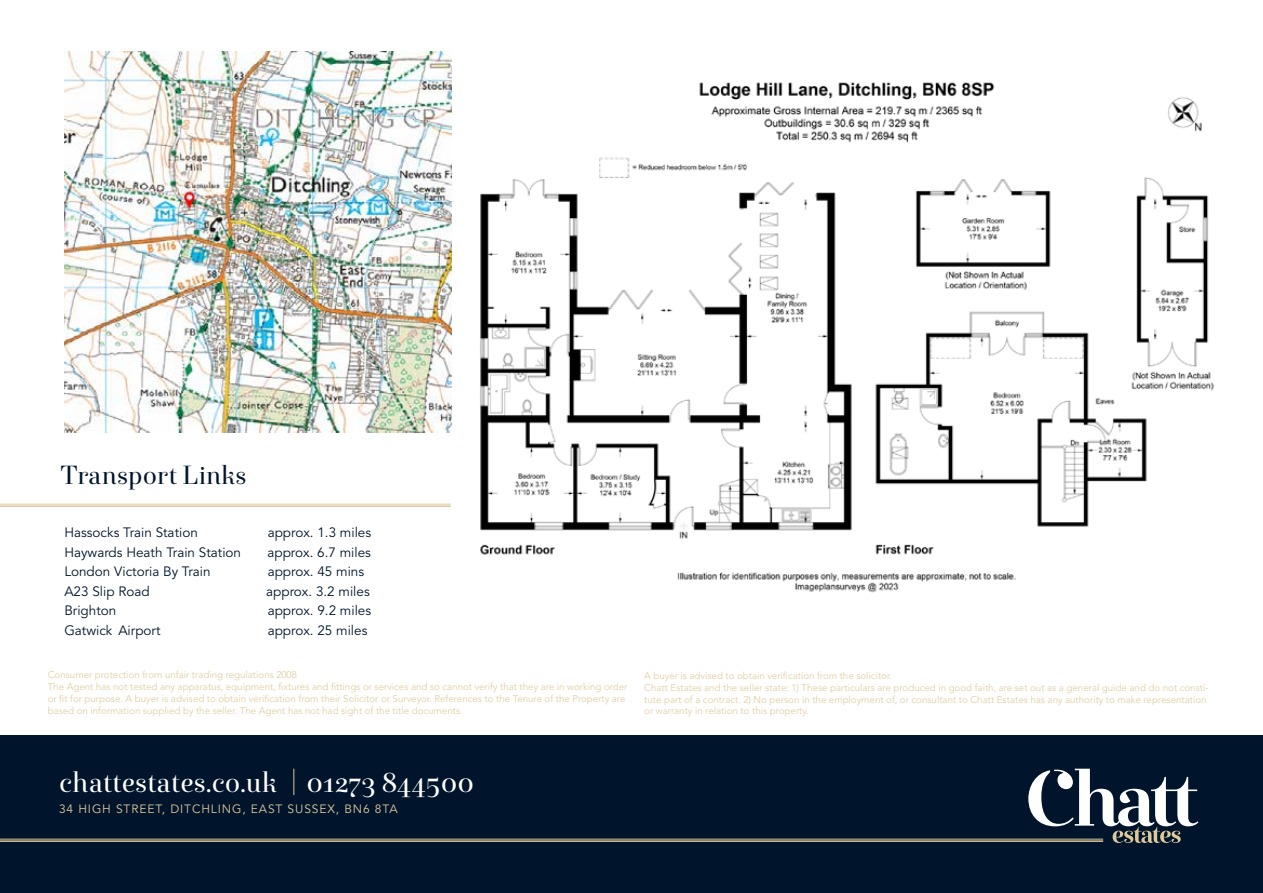
<style>
.page{position:relative;width:1263px;height:893px;background:#fff}
.page>*{position:absolute;margin:0;border:0;box-sizing:border-box;transform-origin:0 0}
.t1{font:28.5px "Exquise FY";color:#fff}
.t2{font:26.25px "Exquise FY";color:#00152c}
.t3{font:13.5px "Avenir LT Std";color:#00152c}
.t4{font:12px "Avenir LT Std";letter-spacing:.075em;color:#dfc99a}
.t5{font:300 9.75px/11.7px "Avenir LT Std";color:#dfc99a}
</style>
<div class="page">
<div style="left:0;top:736px;width:1263px;height:157px;background:#00152c"></div>
<hr style="left:0;top:839px;width:1103px;height:1px;background:#dfc99a">
<hr style="left:0;top:840px;width:1103px;height:2px;background:#dfc99a">
<svg style="left:1028px;top:769px;width:170px;height:74px"></svg>
<svg style="left:293px;top:769px;width:1px;height:26px"></svg>
<img style="left:64px;top:51px;width:387px;height:381px">
<hr style="left:0;top:504px;width:451px;height:1px;background:#dfc99a">
<hr style="left:0;top:505px;width:451px;height:2px;background:#dfc99a">
<img style="left:480px;top:82px;width:734px;height:511px">
<h2 class="t2" style="left:60px;top:459px;width:188px">Transport Links</h2>
<h3 class="t3" style="left:64px;top:525px;width:135px">Hassocks Train Station</h3>
<h3 class="t3" style="left:268px;top:525px;width:105px">approx. 1.3 miles</h3>
<h3 class="t3" style="left:64px;top:544px;width:178px">Haywards Heath Train Station</h3>
<h3 class="t3" style="left:267px;top:544px;width:105px">approx. 6.7 miles</h3>
<h3 class="t3" style="left:64px;top:564px;width:148px">London Victoria By Train</h3>
<h3 class="t3" style="left:268px;top:564px;width:98px">approx. 45 mins</h3>
<h3 class="t3" style="left:64px;top:583px;width:87px">A23 Slip Road</h3>
<h3 class="t3" style="left:266px;top:583px;width:105px">approx. 3.2 miles</h3>
<h3 class="t3" style="left:64px;top:603px;width:53px">Brighton</h3>
<h3 class="t3" style="left:268px;top:603px;width:105px">approx. 9.2 miles</h3>
<h3 class="t3" style="left:64px;top:622px;width:98px">Gatwick Airport</h3>
<h3 class="t3" style="left:268px;top:622px;width:101px">approx. 25 miles</h3>
<p class="t5" style="left:48px;top:669px;width:581px">Consumer protection from unfair trading regulations 2008<br>The Agent has not tested any apparatus, equipment, fixtures and fittings or services and so cannot verify that they are in working order or fit for purpose. A buyer is advised to obtain verification from their Solicitor or Surveyor. References to the Tenure of the Property are based on information supplied by the seller. The Agent has not had sight of the title documents.</p>
<p class="t5" style="left:644px;top:670px;width:566px">A buyer is advised to obtain verification from the solicitor.<br>Chatt Estates and the seller state: 1) These particulars are produced in good faith, are set out as a general guide and do not consti&shy;tute part of a contract. 2) No person in the employment of, or consultant to Chatt Estates has any authority to make representation or warranty in relation to this property.</p>
<h1 class="t1" style="left:59px;top:765px;width:416px">chattestates.co.uk 01273 844500</h1>
<p class="t4" style="left:59px;top:802px;width:340px">34 HIGH STREET, DITCHLING, EAST SUSSEX, BN6 8TA</p>
</div>
